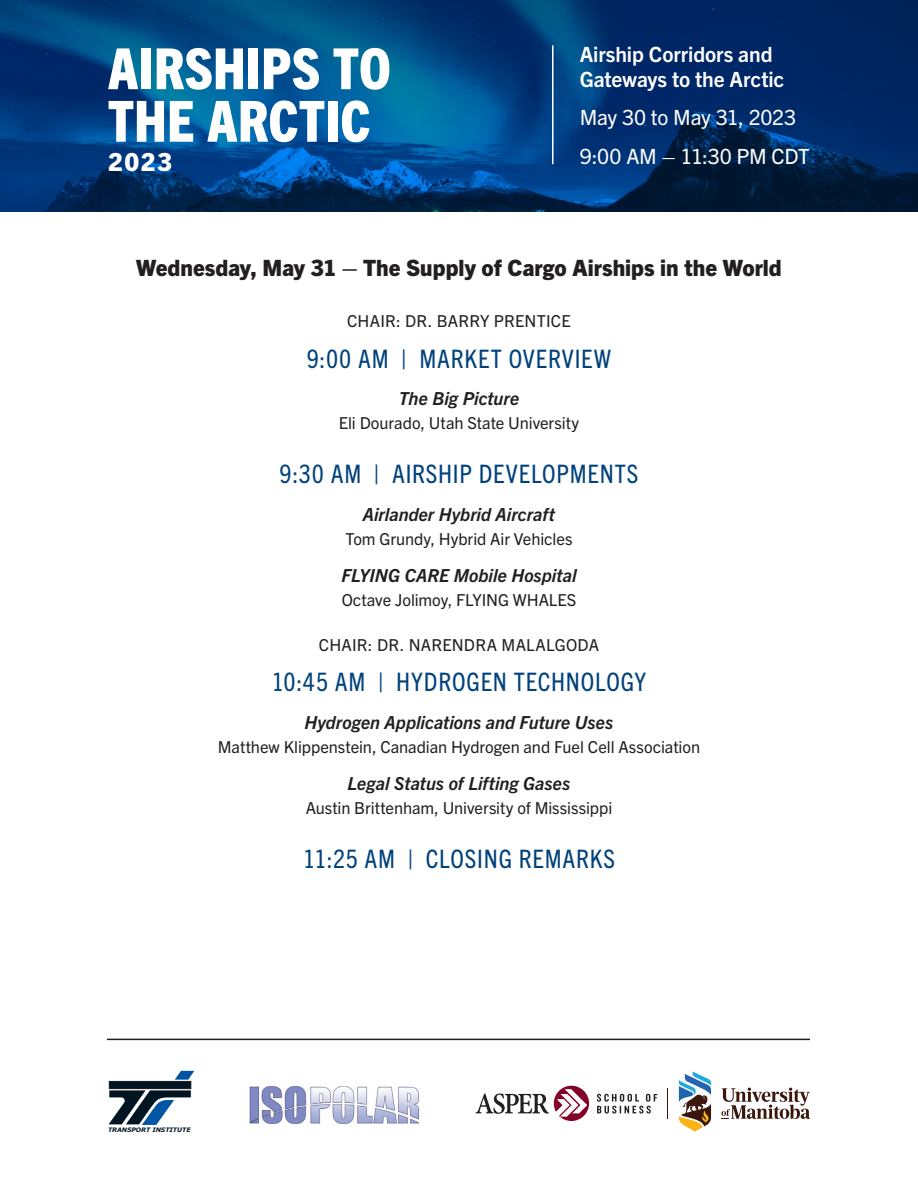
<style>
.page{position:relative;width:918px;height:1188px;background:#fff}
.page>*{position:absolute;margin:0;border:0;box-sizing:border-box;transform-origin:0 0}
.t1{font:800 condensed 56.85px/52.5px "Trade Gothic Next LT Pro";color:#fff}
.Cond_Blue{font:condensed 25.5px "Trade Gothic Next LT Pro";letter-spacing:.03em;color:#01427c}
.t2{font:800 24.9px "Trade Gothic Next LT Pro";color:#fff}
.day{font:800 22.5px "Trade Gothic Next LT Pro";color:#231f20}
.t3{font:700 21px/25.2px "Trade Gothic Next LT Pro";letter-spacing:-.005em;color:#fff}
.t4{font:21px "Trade Gothic Next LT Pro";letter-spacing:-.015em;color:#fff}
.Body{font:italic 700 18px "Trade Gothic Next LT Pro";color:#231f20}
.Body-2{font:16.5px "Trade Gothic Next LT Pro";letter-spacing:-.005em;color:#231f20}
.Chairs{font:16.5px "Trade Gothic Next LT Pro";letter-spacing:.01em;color:#231f20}
.t5{font:italic 700 6.15px "Verdana";color:#001522}
</style>
<div class="page">
<svg style="left:0;top:0;width:918px;height:212px;background:#003b75"></svg>
<hr style="left:107px;top:1039px;width:703px;height:1px;background:#231f20">
<div style="left:109px;top:1081px;width:82px;height:8px;background:#001522"></div>
<div style="left:109px;top:1081px;width:82px;height:8px;border:1px solid #231f20"></div>
<svg style="left:175px;top:1071px;width:19px;height:9px"></svg>
<svg style="left:109px;top:1090px;width:82px;height:35px"></svg>
<hr style="left:667px;top:1088px;width:1px;height:31px;background:#3a160c">
<svg style="left:721px;top:1088px;width:89px;height:31px"></svg>
<svg style="left:678px;top:1071px;width:34px;height:61px"></svg>
<svg style="left:476px;top:1086px;width:113px;height:35px"></svg>
<svg style="left:597px;top:1094px;width:60px;height:20px"></svg>
<img style="left:249px;top:1086px;width:170px;height:38px">
<hr style="left:552px;top:45px;width:2px;height:119px;background:#fff">
<p class="t1" style="left:108px;top:39px;width:284px">AIRSHIPS TO<br>THE ARCTIC</p>
<p class="t2" style="left:108px;top:144px;width:66px">2023</p>
<p class="t3" style="left:580px;top:40px;width:206px">Airship Corridors and<br>Gateways to the Arctic</p>
<p class="t4" style="left:580px;top:103px;width:218px">May 30 to May 31, 2023</p>
<p class="t4" style="left:580px;top:142px;width:232px">9:00 AM – 11:30 PM CDT</p>
<p class="day" style="left:136px;top:253px;width:647px">Wednesday, May 31 – The Supply of Cargo Airships in the World</p>
<p class="Chairs" style="left:347px;top:310px;width:225px">CHAIR: DR. BARRY PRENTICE</p>
<p class="Cond_Blue" style="left:307px;top:341px;width:306px">9:00 AM | MARKET OVERVIEW</p>
<p class="Body" style="left:399px;top:386px;width:122px">The Big Picture</p>
<p class="Body-2" style="left:339px;top:412px;width:242px">Eli Dourado, Utah State University</p>
<p class="Cond_Blue" style="left:280px;top:457px;width:360px">9:30 AM | AIRSHIP DEVELOPMENTS</p>
<p class="Body" style="left:363px;top:502px;width:194px">Airlander Hybrid Aircraft</p>
<p class="Body-2" style="left:345px;top:527px;width:229px">Tom Grundy, Hybrid Air Vehicles</p>
<p class="Body" style="left:341px;top:563px;width:237px">FLYING CARE Mobile Hospital</p>
<p class="Body-2" style="left:342px;top:589px;width:236px">Octave Jolimoy, FLYING WHALES</p>
<p class="Chairs" style="left:319px;top:633px;width:282px">CHAIR: DR. NARENDRA MALALGODA</p>
<p class="Cond_Blue" style="left:272px;top:665px;width:376px">10:45 AM | HYDROGEN TECHNOLOGY</p>
<p class="Body" style="left:305px;top:710px;width:310px">Hydrogen Applications and Future Uses</p>
<p class="Body-2" style="left:218px;top:735px;width:484px">Matthew Klippenstein, Canadian Hydrogen and Fuel Cell Association</p>
<p class="Body" style="left:348px;top:771px;width:224px">Legal Status of Lifting Gases</p>
<p class="Body-2" style="left:306px;top:797px;width:308px">Austin Brittenham, University of Mississippi</p>
<p class="Cond_Blue" style="left:303px;top:842px;width:313px">11:25 AM | CLOSING REMARKS</p>
<p class="t5" style="left:108px;top:1126px;width:84px">TRANSPORT INSTITUTE</p>
</div>
